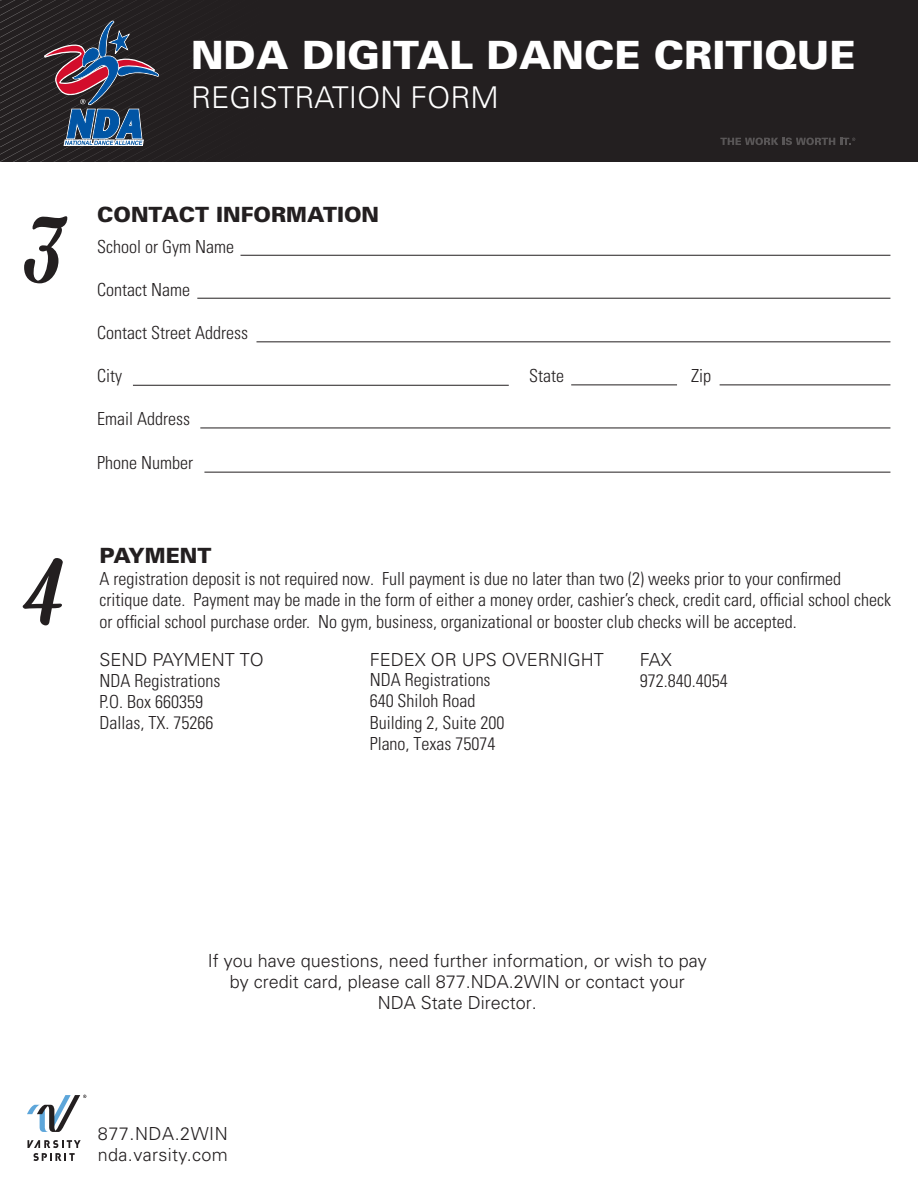
<style>
.page{position:relative;width:918px;height:1188px;background:#fff}
.page>*{position:absolute;margin:0;border:0;box-sizing:border-box;transform-origin:0 0}
.t1{font:108px "Mission Script";color:#231f20}
.t2{font:900 39px "Univers";color:#fff}
.t3{font:300 30px "Univers";color:#fff}
.t4{font:900 21px "Univers";color:#231f20}
.t5{font:300 condensed 18px/21px "Univers";color:#231f20}
.t6{font:300 18px/21.3px "Univers";color:#231f20;text-align:center}
.t7{font:300 18px "Univers";letter-spacing:.02em;color:#231f20}
.t8{font:300 18px "Univers";letter-spacing:.03em;color:#231f20}
.s1{font-stretch:normal}
</style>
<div class="page">
<hr style="left:241px;top:255px;width:649px;height:1px;background:#231f20">
<hr style="left:197px;top:298px;width:693px;height:1px;background:#231f20">
<hr style="left:256px;top:342px;width:634px;height:1px;background:#231f20">
<hr style="left:133px;top:385px;width:376px;height:1px;background:#231f20">
<hr style="left:571px;top:385px;width:106px;height:1px;background:#231f20">
<hr style="left:720px;top:385px;width:170px;height:1px;background:#231f20">
<hr style="left:200px;top:428px;width:690px;height:1px;background:#231f20">
<hr style="left:204px;top:472px;width:686px;height:1px;background:#231f20">
<div style="left:0;top:0;width:918px;height:162px;background:#231f20"></div>
<svg style="left:0;top:0;width:153px;height:162px"></svg>
<svg style="left:44px;top:21px;width:115px;height:124px"></svg>
<svg style="left:720px;top:138px;width:135px;height:7px"></svg>
<svg style="left:27px;top:1140px;width:54px;height:21px"></svg>
<svg style="left:27px;top:1095px;width:59px;height:37px"></svg>
<p class="t2" style="left:191px;top:31px;width:666px">NDA DIGITAL DANCE CRITIQUE</p>
<p class="t3" style="left:191px;top:79px;width:309px">REGISTRATION FORM</p>
<p class="t1" style="left:24px;top:181px;width:42px">3</p>
<p class="t4" style="left:97px;top:201px;width:283px">CONTACT INFORMATION</p>
<p class="t5" style="left:97px;top:235px;width:138px">School or Gym Name</p>
<p class="t5" style="left:97px;top:279px;width:94px">Contact Name</p>
<p class="t5" style="left:97px;top:322px;width:152px">Contact Street Address</p>
<p class="t5" style="left:97px;top:365px;width:27px">City</p>
<p class="t5" style="left:529px;top:365px;width:36px">State</p>
<p class="t5" style="left:691px;top:365px;width:21px">Zip</p>
<p class="t5" style="left:97px;top:408px;width:94px">Email Address</p>
<p class="t5" style="left:97px;top:451px;width:97px">Phone Number</p>
<p class="t1" style="left:26px;top:522px;width:40px">4</p>
<p class="t4" style="left:99px;top:543px;width:114px">PAYMENT</p>
<p class="t5" style="left:99px;top:567px;width:793px;line-height:21.6px">A registration deposit is not required now. Full payment is due no later than two (2) weeks prior to your confirmed critique date. Payment may be made in the form of either a money order, cashier’s check, credit card, official school check or official school purchase order. No gym, business, organizational or booster club checks will be accepted.</p>
<p class="t6" style="left:99px;top:649px;width:166px">SEND PAYMENT TO</p>
<p class="t5" style="left:99px;top:669px;width:122px">NDA Registrations</p>
<p class="t5" style="left:99px;top:690px;width:115px">P.O. Box 660359<br>Dallas, TX. 75266</p>
<p class="t5" style="left:370px;top:648px;width:236px"><span class="s1">FEDEX OR UPS OVERNIGHT<br></span>NDA Registrations<br>640 Shiloh Road<br>Building 2, Suite 200<br>Plano, Texas 75074</p>
<p class="t6" style="left:640px;top:649px;width:34px">FAX</p>
<p class="t5" style="left:640px;top:670px;width:89px">972.840.4054</p>
<p class="t6" style="left:208px;top:950px;width:501px">If you have questions, need further information, or wish to pay by credit card, please call 877.NDA.2WIN or contact your<br>NDA State Director.</p>
<p class="t8" style="left:98px;top:1123px;width:131px">877.NDA.2WIN</p>
<p class="t7" style="left:98px;top:1144px;width:132px">nda.varsity.com</p>
</div>
